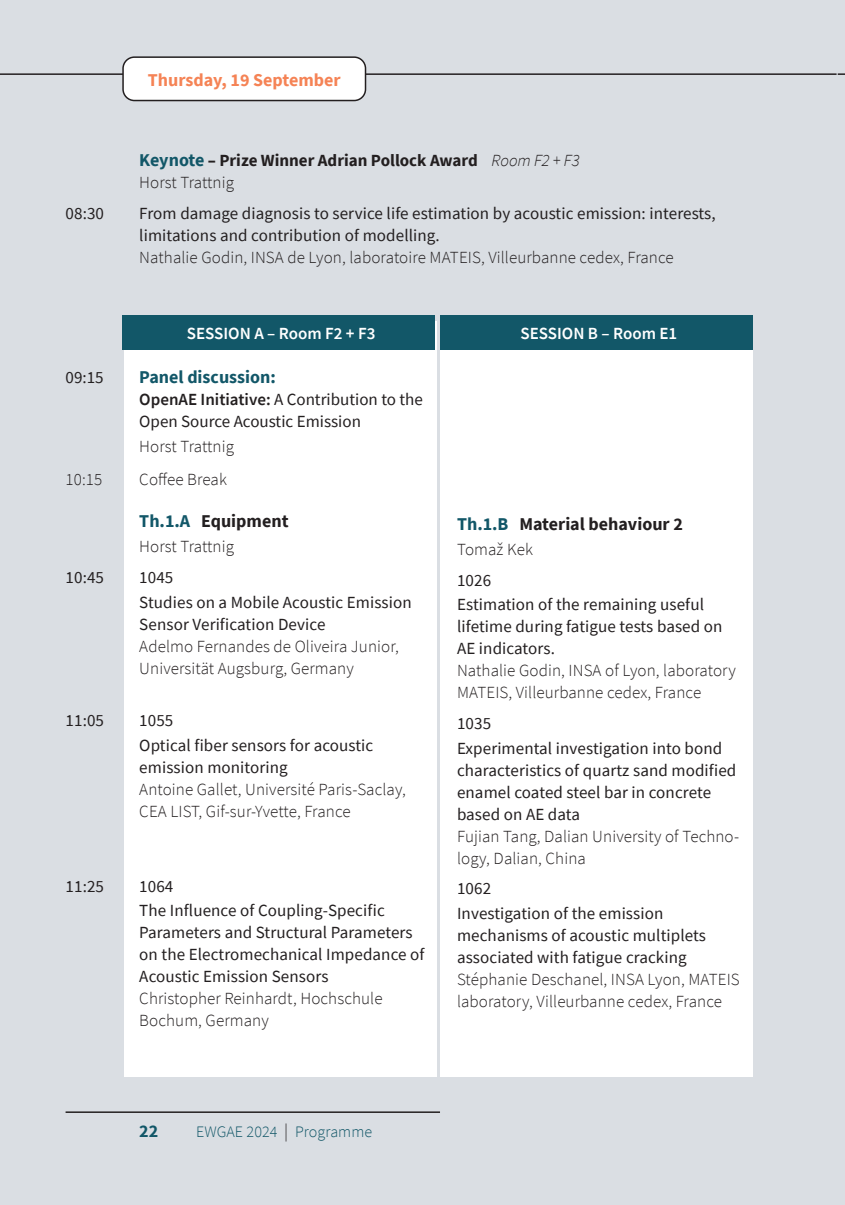
<style>
.page{position:relative;width:845px;height:1205px;background:#fff}
.page>*{position:absolute;margin:0;border:0;box-sizing:border-box;transform-origin:0 0}
.t1{font:700 18px "Source Sans Pro";color:#231f20}
.t2{font:700 18px "Source Sans Pro";color:#f58355}
.t3{font:700 18px "Source Sans Pro";color:#125768}
.t4{font:17px/22px "Source Sans Pro";letter-spacing:.005em;color:#231f20}
.t5{font:300 17px/22px "Source Sans Pro";letter-spacing:.005em;color:#231f20}
.t6{font:700 17px/22px "Source Sans Pro";color:#231f20}
.t7{font:600 17px "Source Sans Pro";color:#fff}
.t8{font:300 16px "Source Sans Pro";letter-spacing:.005em;color:#125768}
.s1{font-size:18px;color:#125768}
.s2{font-weight:300;font-style:italic}
.s3{font-weight:300}
.s4{font-weight:600}
.s5{color:#125768}
.s6{font-size:18px;color:#231f20}
</style>
<div class="page">
<div style="left:837px;top:0;width:7px;height:1204px;background:#dadee3"></div>
<svg style="left:837px;top:73px;width:7px;height:2px"></svg>
<div style="left:0;top:0;width:836px;height:1204px;background:#dadee3"></div>
<hr style="left:66px;top:1111px;width:374px;height:1px;background:#231f20">
<hr style="left:0;top:73px;width:836px;height:2px;background:#231f20">
<div style="left:123px;top:57px;width:242px;height:43px;background:#fff;border-radius:11px"></div>
<div style="left:122px;top:56px;width:244px;height:45px;border:2px solid #231f20;border-radius:11px"></div>
<div style="left:440px;top:321px;width:312px;height:756px;background:#fff"></div>
<div style="left:124px;top:321px;width:312px;height:756px;background:#fff"></div>
<div style="left:440px;top:316px;width:312px;height:34px;background:#125768"></div>
<div style="left:122px;top:316px;width:312px;height:34px;background:#125768"></div>
<p class="t2" style="left:148px;top:67px;width:194px">Thursday, 19 September</p>
<p class="t6" style="left:139px;top:149px;width:441px"><span class="s1">Keynote</span> – Prize Winner Adrian Pollock Award <span class="s2">Room F2 + F3<br></span><span class="s3">Horst Trattnig</span></p>
<p class="t4" style="left:66px;top:202px;width:40px">08:30</p>
<p class="t4" style="left:139px;top:202px;width:578px">From damage diagnosis to service life estimation by acoustic emission: interests, limitations and contribution of modelling.</p>
<p class="t5" style="left:139px;top:246px;width:536px">Nathalie Godin, INSA de Lyon, laboratoire MATEIS, Villeurbanne cedex, France</p>
<p class="t7" style="left:187px;top:322px;width:190px">SESSION A – Room F2 + F3</p>
<p class="t7" style="left:520px;top:322px;width:158px">SESSION B – Room E1</p>
<p class="t4" style="left:66px;top:366px;width:40px">09:15</p>
<p class="t3" style="left:139px;top:365px;width:138px">Panel discussion:</p>
<p class="t4" style="left:139px;top:388px;width:285px"><span class="s4">OpenAE Initiative:</span> A Contribution to the<br>Open Source Acoustic Emission</p>
<p class="t5" style="left:139px;top:435px;width:96px">Horst Trattnig</p>
<p class="t5" style="left:66px;top:469px;width:38px">10:15</p>
<p class="t5" style="left:139px;top:469px;width:89px">Coffee Break</p>
<p class="t1" style="left:139px;top:509px;width:151px"><span class="s5">Th.1.A</span> Equipment</p>
<p class="t5" style="left:139px;top:535px;width:96px">Horst Trattnig</p>
<p class="t4" style="left:66px;top:566px;width:40px">10:45</p>
<p class="t4" style="left:139px;top:564px;width:274px;line-height:24.8px">1045<br>Studies on a Mobile Acoustic Emission</p>
<p class="t4" style="left:139px;top:612px;width:188px">Sensor Verification Device</p>
<p class="t5" style="left:139px;top:635px;width:261px">Adelmo Fernandes de Oliveira Junior,<br>Universität Augsburg, Germany</p>
<p class="t4" style="left:66px;top:709px;width:40px">11:05</p>
<p class="t4" style="left:139px;top:708px;width:235px;line-height:24.8px">1055<br>Optical fiber sensors for acoustic</p>
<p class="t4" style="left:139px;top:756px;width:150px">emission monitoring</p>
<p class="t5" style="left:139px;top:778px;width:268px">Antoine Gallet, Université Paris-Saclay,<br>CEA LIST, Gif-sur-Yvette, France</p>
<p class="t4" style="left:66px;top:874px;width:40px">11:25</p>
<p class="t4" style="left:139px;top:873px;width:247px;line-height:24.8px">1064<br>The Influence of Coupling-Specific</p>
<p class="t4" style="left:139px;top:921px;width:287px">Parameters and Structural Parameters on the Electromechanical Impedance of<br>Acoustic Emission Sensors</p>
<p class="t5" style="left:139px;top:987px;width:245px">Christopher Reinhardt, Hochschule<br>Bochum, Germany</p>
<p class="t1" style="left:457px;top:512px;width:227px"><span class="s5">Th.1.B</span> Material behaviour 2</p>
<p class="t5" style="left:457px;top:538px;width:77px">Tomaž Kek</p>
<p class="t4" style="left:457px;top:567px;width:248px;line-height:24.8px">1026<br>Estimation of the remaining useful</p>
<p class="t4" style="left:457px;top:615px;width:267px">lifetime during fatigue tests based on<br>AE indicators.</p>
<p class="t5" style="left:457px;top:659px;width:280px">Nathalie Godin, INSA of Lyon, laboratory<br>MATEIS, Villeurbanne cedex, France</p>
<p class="t4" style="left:457px;top:710px;width:266px;line-height:24.8px">1035<br>Experimental investigation into bond</p>
<p class="t4" style="left:457px;top:759px;width:281px">characteristics of quartz sand modified enamel coated steel bar in concrete based on AE data</p>
<p class="t5" style="left:457px;top:825px;width:283px">Fujian Tang, Dalian University of Techno&shy;logy, Dalian, China</p>
<p class="t4" style="left:457px;top:876px;width:208px;line-height:24.8px">1062<br>Investigation of the emission</p>
<p class="t4" style="left:457px;top:924px;width:250px">mechanisms of acoustic multiplets associated with fatigue cracking</p>
<p class="t5" style="left:457px;top:968px;width:284px">Stéphanie Deschanel, INSA Lyon, MATEIS laboratory, Villeurbanne cedex, France</p>
<p class="t3" style="left:139px;top:1118px;width:21px">22</p>
<p class="t8" style="left:196px;top:1121px;width:178px">EWGAE 2024 <span class="s6">|</span> Programme</p>
</div>
